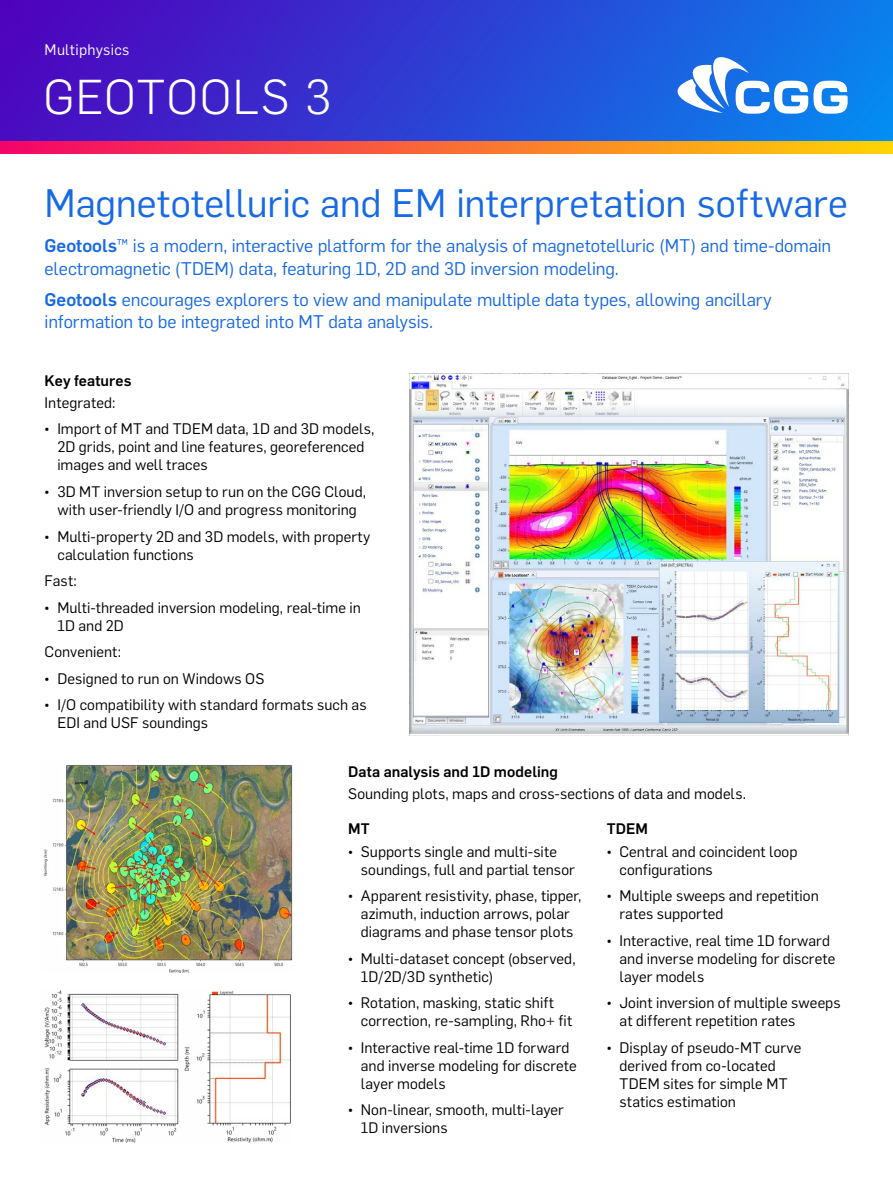
<style>
.page{position:relative;width:893px;height:1187px;background:#fff}
.page>*{position:absolute;margin:0;border:0;box-sizing:border-box;transform-origin:0 0}
.t1{font:300 48px "Flama";letter-spacing:.03em;color:#fff}
.t2{font:39px "Flama";color:#1769e4}
.t3{font:18px/22.5px "Flama";letter-spacing:-.005em;color:#1769e4}
.t4{font:15px/18px "Flama";letter-spacing:.005em;color:#000}
.t5{font:500 15px "Flama";letter-spacing:.005em;color:#000}
.t6{font:15px "Flama";letter-spacing:.02em;color:#fff}
.s1{font-weight:500}
.s2{font-family:"Geogrotesque Slab";font-weight:300}
</style>
<div class="page">
<div style="left:0;top:0;width:893px;height:146px;background:linear-gradient(to right,#4f02bc,#0982ed)"></div>
<svg style="left:677px;top:57px;width:171px;height:57px"></svg>
<svg style="left:0;top:142px;width:893px;height:11px;background:#f96b35"></svg>
<img style="left:410px;top:373px;width:438px;height:361px">
<img style="left:43px;top:765px;width:250px;height:207px">
<img style="left:44px;top:990px;width:247px;height:152px">
<p class="t6" style="left:45px;top:39px;width:86px">Multiphysics</p>
<h1 class="t1" style="left:43px;top:61px;width:289px">GEOTOOLS 3</h1>
<h2 class="t2" style="left:45px;top:174px;width:805px">Magnetotelluric and EM interpretation software</h2>
<p class="t3" style="left:45px;top:234px;width:788px"><span class="s1">Geotools</span>™ is a modern, interactive platform for the analysis of magnetotelluric (MT) and time-domain electromagnetic (TDEM) data, featuring 1D, 2D and 3D inversion modeling.</p>
<p class="t3" style="left:45px;top:287px;width:729px"><span class="s1">Geotools</span> encourages explorers to view and manipulate multiple data types, allowing ancillary information to be integrated into MT data analysis.</p>
<p class="t5" style="left:45px;top:369px;width:88px">Key features</p>
<p class="t4" style="left:45px;top:388px;width:331px;line-height:26.5px">Integrated:<br><span class="s2">¬</span> Import of MT and TDEM data, 1D and 3D models,</p>
<p class="t4" style="left:57px;top:437px;width:309px">2D grids, point and line features, georeferenced images and well traces</p>
<p class="t4" style="left:45px;top:482px;width:323px;text-align:center"><span class="s2">¬</span> 3D MT inversion setup to run on the CGG Cloud, with user-friendly I/O and progress monitoring</p>
<p class="t4" style="left:57px;top:526px;width:315px;text-indent:-13px"><span class="s2">¬</span> Multi-property 2D and 3D models, with property calculation functions</p>
<p class="t4" style="left:45px;top:566px;width:318px;line-height:26.5px">Fast:<br><span class="s2">¬</span> Multi-threaded inversion modeling, real-time in</p>
<p class="t4" style="left:45px;top:611px;width:323px;line-height:26.5px;text-indent:13px">1D and 2D<br>Convenient:<br><span class="s2">¬</span> Designed to run on Windows OS<br><span class="s2">¬</span> I/O compatibility with standard formats such as</p>
<p class="t4" style="left:57px;top:713px;width:152px">EDI and USF soundings</p>
<p class="t5" style="left:348px;top:760px;width:211px">Data analysis and 1D modeling</p>
<p class="t4" style="left:348px;top:784px;width:399px">Sounding plots, maps and cross-sections of data and models.</p>
<p class="t4" style="left:348px;top:817px;width:210px;line-height:22.2px"><span class="s1">MT<br></span><span class="s2">¬</span> Supports single and multi-site</p>
<p class="t4" style="left:348px;top:855px;width:235px;line-height:26.5px;text-align:center">soundings, full and partial tensor<br><span class="s2">¬</span> Apparent resistivity, phase, tipper,</p>
<p class="t4" style="left:361px;top:904px;width:214px">azimuth, induction arrows, polar diagrams and phase tensor plots</p>
<p class="t4" style="left:361px;top:948px;width:216px;text-indent:-13px"><span class="s2">¬</span> Multi-dataset concept (observed,<br>1D/2D/3D synthetic)</p>
<p class="t4" style="left:361px;top:993px;width:213px;text-indent:-13px"><span class="s2">¬</span> Rotation, masking, static shift correction, re-sampling, Rho+ fit</p>
<p class="t4" style="left:361px;top:1037px;width:217px;text-indent:-13px"><span class="s2">¬</span> Interactive real-time 1D forward and inverse modeling for discrete layer models</p>
<p class="t4" style="left:361px;top:1100px;width:204px;text-indent:-13px"><span class="s2">¬</span> Non-linear, smooth, multi-layer<br>1D inversions</p>
<p class="t4" style="left:607px;top:817px;width:192px;line-height:22.2px"><span class="s1">TDEM<br></span><span class="s2">¬</span> Central and coincident loop</p>
<p class="t4" style="left:607px;top:855px;width:214px;line-height:26.5px;text-indent:13px">configurations<br><span class="s2">¬</span> Multiple sweeps and repetition</p>
<p class="t4" style="left:607px;top:899px;width:225px;line-height:26.5px;text-indent:13px">rates supported<br><span class="s2">¬</span> Interactive, real time 1D forward</p>
<p class="t4" style="left:619px;top:948px;width:217px">and inverse modeling for discrete layer models</p>
<p class="t4" style="left:619px;top:993px;width:223px;text-indent:-13px"><span class="s2">¬</span> Joint inversion of multiple sweeps at different repetition rates</p>
<p class="t4" style="left:619px;top:1037px;width:183px;text-indent:-13px"><span class="s2">¬</span> Display of pseudo-MT curve derived from co-located<br>TDEM sites for simple MT statics estimation</p>
</div>
